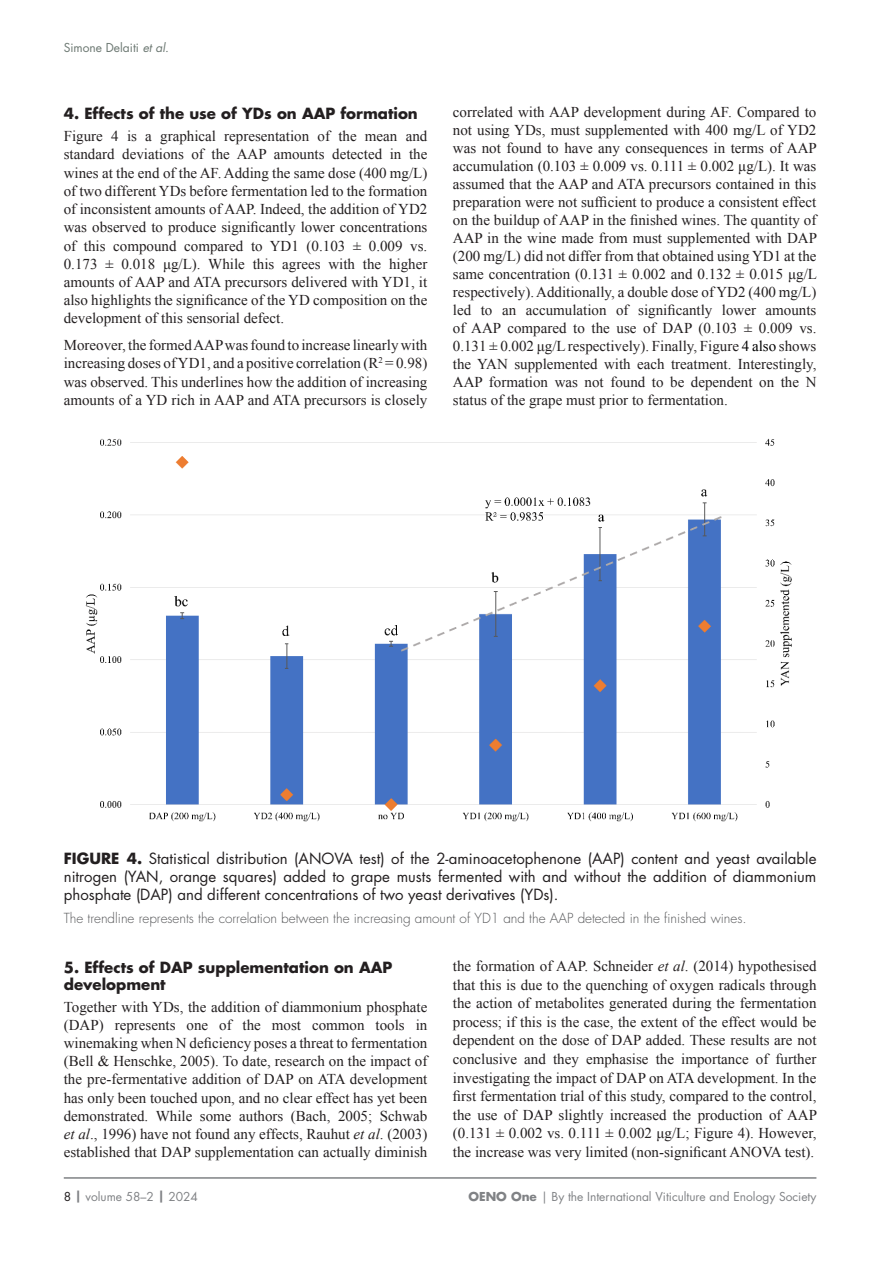
<style>
.page{position:relative;width:893px;height:1263px;background:#fff}
.page>*{position:absolute;margin:0;border:0;box-sizing:border-box;transform-origin:0 0}
.t1{font:15px/18px "Times New Roman";color:#231f20;text-align:justify}
.t2{font:15px/18px "Futura Std";color:#231f20;text-align:justify}
.t3{font:700 15px/16.5px "Futura Std";color:#231f20}
.t4{font:300 13.5px "Futura Std";color:#57585a}
.t5{font:12px "Futura Std";color:#808285}
.t6{font:12px "Futura Std";color:#6b7771}
.s1{font-style:italic}
.s2{color:#000}
.s3{font-weight:700}
.s4{color:#231f20}
</style>
<div class="page">
<hr style="left:64px;top:1177px;width:752px;height:2px;background:#808285">
<img style="left:85px;top:438px;width:707px;height:384px">
<p class="t6" style="left:64px;top:40px;width:107px">Simone Delaiti <span class="s1">et al.</span></p>
<p class="t3" style="left:64px;top:105px;width:356px">4. Effects of the use of YDs on AAP formation</p>
<p class="t1" style="left:64px;top:127px;width:365px">Figure 4 is a graphical representation of the mean and standard deviations of the AAP amounts detected in the wines at the end of the AF. Adding the same dose (400 mg/L) of two different YDs before fermentation led to the formation of inconsistent amounts of AAP. Indeed, the addition of YD2 was observed to produce significantly lower concentrations of this compound compared to YD1 (0.103 ± 0.009 vs.<br>0.173 ± 0.018 μg/L). While this agrees with the higher amounts of AAP and ATA precursors delivered with YD1, it also highlights the significance of the YD composition on the development of this sensorial defect.</p>
<p class="t1" style="left:64px;top:336px;width:365px">Moreover, the formed AAP was found to increase linearly with increasing doses of YD1, and a positive correlation (R<sup>2</sup> = 0.98) was observed. This underlines how the addition of increasing amounts of a YD rich in AAP and ATA precursors is closely</p>
<p class="t1" style="left:453px;top:102px;width:366px">correlated with AAP development during AF. Compared to not using YDs, must supplemented with 400 mg/L of YD2 was not found to have any consequences in terms of AAP accumulation (0.103 ± 0.009 vs. 0.111 ± 0.002 μg/L). It was assumed that the AAP and ATA precursors contained in this preparation were not sufficient to produce a consistent effect on the buildup of AAP in the finished wines. The quantity of AAP in the wine made from must supplemented with DAP (200 mg/L) did not differ from that obtained using YD1 at the same concentration (0.131 ± 0.002 and 0.132 ± 0.015 μg/L respectively). Additionally, a double dose of YD2 (400 mg/L) led to an accumulation of significantly lower amounts of AAP compared to the use of DAP (0.103 ± 0.009 vs.<br>0.131 ± 0.002 μg/L respectively). Finally, Figure <span class="s2">4 also</span> shows the YAN supplemented with each treatment. Interestingly, AAP formation was not found to be dependent on the N status of the grape must prior to fermentation.</p>
<p class="t2" style="left:64px;top:849px;width:754px"><span class="s3">FIGURE 4.</span> Statistical distribution (ANOVA test) of the 2-aminoacetophenone (AAP) content and yeast available nitrogen (YAN, orange squares) added to grape musts fermented with and without the addition of diammonium phosphate (DAP) and different concentrations of two yeast derivatives (YDs).</p>
<p class="t4" style="left:64px;top:910px;width:684px">The trendline represents the correlation between the increasing amount of YD1 and the AAP detected in the finished wines.</p>
<p class="t3" style="left:64px;top:959px;width:330px">5. Effects of DAP supplementation on AAP development</p>
<p class="t1" style="left:64px;top:998px;width:365px">Together with YDs, the addition of diammonium phosphate (DAP) represents one of the most common tools in winemaking when N deficiency poses a threat to fermentation (Bell &amp; Henschke, 2005). To date, research on the impact of the pre-fermentative addition of DAP on ATA development has only been touched upon, and no clear effect has yet been demonstrated. While some authors (Bach, 2005; Schwab <span class="s1">et al</span>., 1996) have not found any effects, Rauhut <span class="s1">et al</span>. (2003) established that DAP supplementation can actually diminish</p>
<p class="t1" style="left:453px;top:957px;width:366px;line-height:18.6px">the formation of AAP. Schneider <span class="s1">et al</span>. (2014) hypothesised that this is due to the quenching of oxygen radicals through the action of metabolites generated during the fermentation process; if this is the case, the extent of the effect would be dependent on the dose of DAP added. These results are not conclusive and they emphasise the importance of further investigating the impact of DAP on ATA development. In the first fermentation trial of this study, compared to the control, the use of DAP slightly increased the production of AAP (0.131 ± 0.002 vs. 0.111 ± 0.002 μg/L; Figure 4). However, the increase was very limited (non-significant ANOVA test).</p>
<p class="t5" style="left:64px;top:1188px;width:136px"><span class="s4">8</span> <span class="s3">|</span> volume 58–2 <span class="s3">|</span> 2024</p>
<p class="t5" style="left:468px;top:1188px;width:349px"><span class="s3">OENO One</span> | By the International Viticulture and Enology Society</p>
</div>
